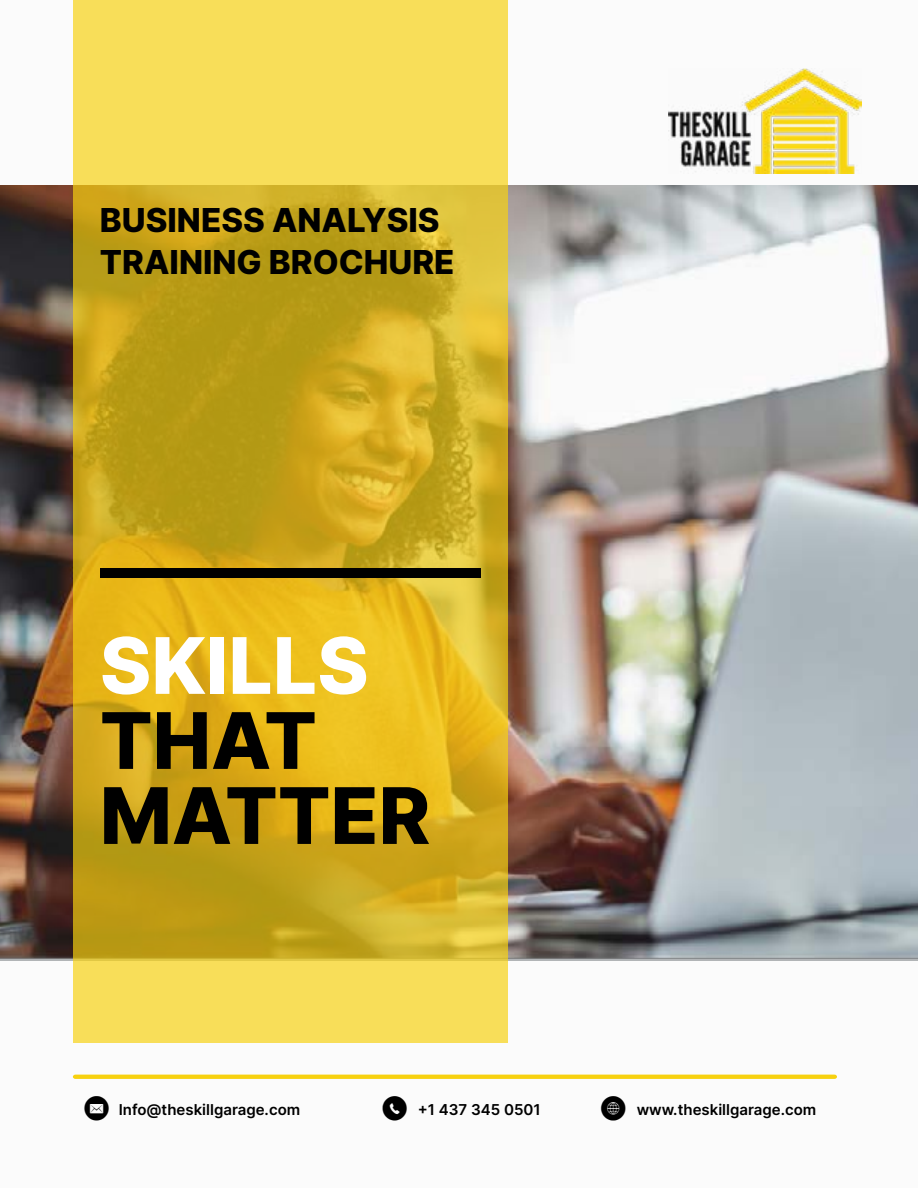
<style>
.page{position:relative;width:918px;height:1188px;background:#fbfbfb}
.page>*{position:absolute;margin:0;border:0;box-sizing:border-box;transform-origin:0 0}
.t1{font:800 78px/75px "Inter";color:#000}
.t2{font:800 78px "Inter";color:#fff}
.t3{font:800 33px/42px "Inter";color:#000}
.t4{font:600 15px "Inter";color:#000}
.s1{font-family:"Social Media Circled";font-weight:400;font-size:24px}
</style>
<div class="page">
<img style="left:0;top:185px;width:918px;height:776px">
<svg style="left:73px;top:0;width:435px;height:1042px;background:#dab82d"></svg>
<svg style="left:73px;top:1075px;width:764px;height:4px;background:#f7d113"></svg>
<div style="left:100px;top:568px;width:381px;height:10px;background:#000"></div>
<img style="left:669px;top:69px;width:193px;height:104px">
<h2 class="t3" style="left:100px;top:198px;width:356px">BUSINESS ANALYSIS<br>TRAINING BROCHURE</h2>
<h1 class="t2" style="left:100px;top:609px;width:270px">SKILLS</h1>
<h1 class="t1" style="left:100px;top:701px;width:332px">THAT<br>MATTER</h1>
<p class="t4" style="left:84px;top:1099px;width:217px"><span class="s1">k</span> Info@theskillgarage.com</p>
<p class="t4" style="left:382px;top:1099px;width:160px"><span class="s1">m</span> +1 437 345 0501</p>
<p class="t4" style="left:601px;top:1099px;width:217px"><span class="s1">K</span> www.theskillgarage.com</p>
</div>
